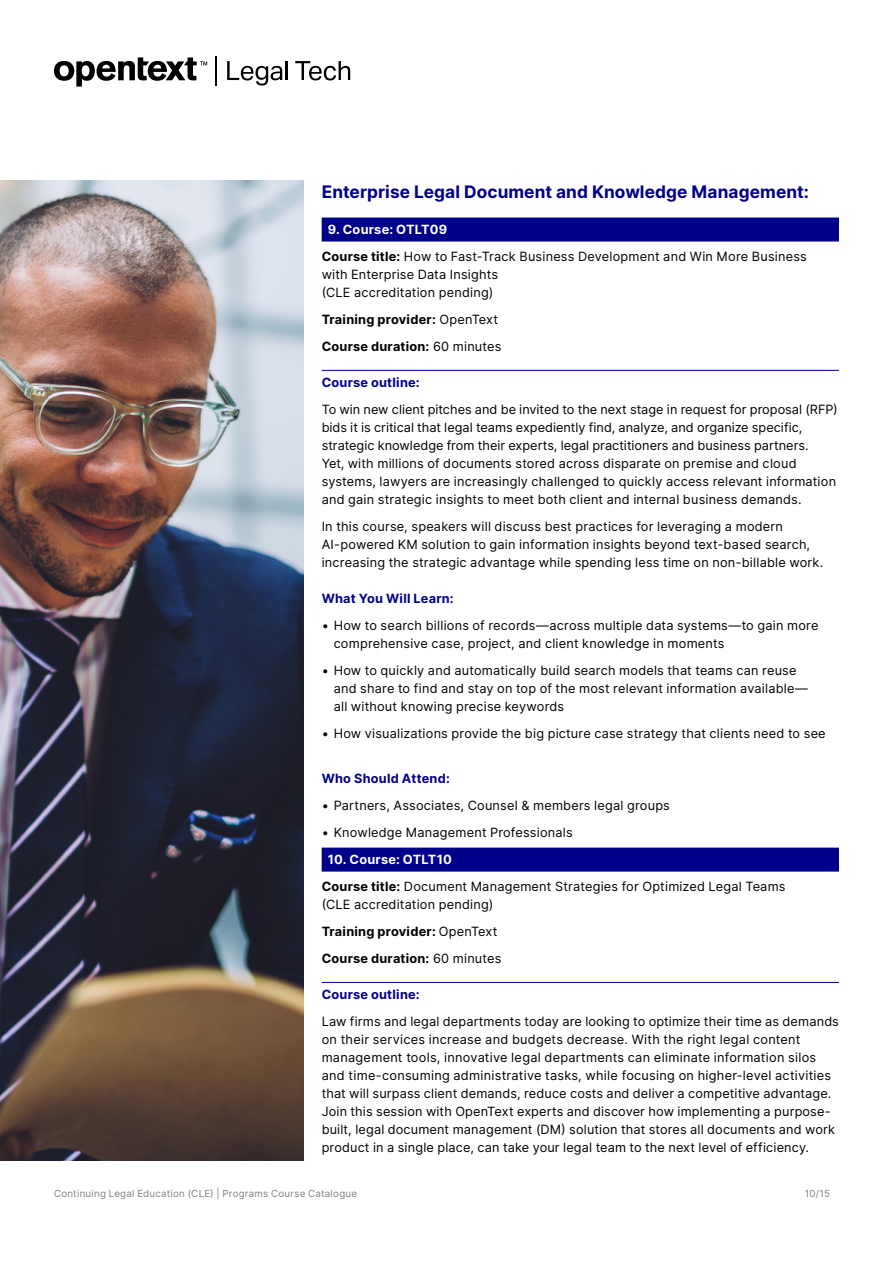
<style>
.page{position:relative;width:893px;height:1263px;background:#fff}
.page>*{position:absolute;margin:0;border:0;box-sizing:border-box;transform-origin:0 0}
.t1{font:700 17.25px "Inter";letter-spacing:.005em;color:#00008b}
.Body{font:12.75px/18px "Inter";letter-spacing:.015em;color:#000}
.Body-2{font:700 12.75px "Inter";letter-spacing:.02em;color:#000}
.H4_Space_before{font:700 12.75px "Inter";letter-spacing:.02em;color:#00008b}
.H4_Course_title{font:700 12.75px "Inter";letter-spacing:.015em;color:#fff}
.H4_Rule_Above_Course{font:700 12.75px "Inter";letter-spacing:.015em;color:#00008b}
.t2{font:9.75px "Inter";letter-spacing:.025em;color:#808080}
.s1{font-weight:700}
.s2{font-weight:400}
</style>
<div class="page">
<svg style="left:227px;top:61px;width:55px;height:24px"></svg>
<hr style="left:285px;top:61px;width:3px;height:19px;background:#000">
<svg style="left:295px;top:61px;width:55px;height:19px"></svg>
<svg style="left:54px;top:57px;width:153px;height:30px"></svg>
<hr style="left:215px;top:56px;width:1px;height:30px;background:#000">
<img style="left:1px;top:180px;width:303px;height:981px">
<div style="left:322px;top:218px;width:517px;height:24px;background:#00008b"></div>
<hr style="left:322px;top:370px;width:517px;height:1px;background:#00008b">
<div style="left:322px;top:848px;width:517px;height:24px;background:#00008b"></div>
<hr style="left:322px;top:982px;width:517px;height:1px;background:#00008b">
<h3 class="t1" style="left:322px;top:179px;width:489px">Enterprise Legal Document and Knowledge Management:</h3>
<p class="H4_Course_title" style="left:328px;top:220px;width:121px">9. Course: OTLT09</p>
<p class="Body" style="left:322px;top:247px;width:487px"><span class="s1">Course title:</span> How to Fast-Track Business Development and Win More Business with Enterprise Data Insights<br>(CLE accreditation pending)</p>
<p class="Body-2" style="left:322px;top:310px;width:178px">Training provider: <span class="s2">OpenText</span></p>
<p class="Body-2" style="left:322px;top:337px;width:181px">Course duration: <span class="s2">60 minutes</span></p>
<p class="H4_Rule_Above_Course" style="left:322px;top:373px;width:99px">Course outline:</p>
<p class="Body" style="left:322px;top:400px;width:517px">To win new client pitches and be invited to the next stage in request for proposal (RFP) bids it is critical that legal teams expediently find, analyze, and organize specific, strategic knowledge from their experts, legal practitioners and business partners.<br>Yet, with millions of documents stored across disparate on premise and cloud systems, lawyers are increasingly challenged to quickly access relevant information and gain strategic insights to meet both client and internal business demands.</p>
<p class="Body" style="left:322px;top:517px;width:503px">In this course, speakers will discuss best practices for leveraging a modern<br>AI-powered KM solution to gain information insights beyond text-based search, increasing the strategic advantage while spending less time on non-billable work.</p>
<h4 class="H4_Space_before" style="left:322px;top:589px;width:134px">What You Will Learn:</h4>
<p class="Body" style="left:334px;top:616px;width:486px;text-indent:-12px">• How to search billions of records—across multiple data systems—to gain more comprehensive case, project, and client knowledge in moments</p>
<p class="Body" style="left:334px;top:661px;width:476px;text-indent:-12px">• How to quickly and automatically build search models that teams can reuse and share to find and stay on top of the most relevant information available— all without knowing precise keywords</p>
<p class="Body" style="left:322px;top:724px;width:506px">• How visualizations provide the big picture case strategy that clients need to see</p>
<p class="H4_Space_before" style="left:322px;top:769px;width:130px">Who Should Attend:</p>
<p class="Body" style="left:322px;top:796px;width:350px">• Partners, Associates, Counsel &amp; members legal groups</p>
<p class="Body" style="left:322px;top:823px;width:253px">• Knowledge Management Professionals</p>
<p class="H4_Course_title" style="left:328px;top:850px;width:126px">10. Course: OTLT10</p>
<p class="Body" style="left:322px;top:877px;width:465px"><span class="s1">Course title:</span> Document Management Strategies for Optimized Legal Teams (CLE accreditation pending)</p>
<p class="Body-2" style="left:322px;top:922px;width:177px">Training provider: <span class="s2">OpenText</span></p>
<p class="Body-2" style="left:322px;top:949px;width:181px">Course duration: <span class="s2">60 minutes</span></p>
<p class="H4_Rule_Above_Course" style="left:322px;top:985px;width:99px">Course outline:</p>
<p class="Body" style="left:322px;top:1012px;width:519px">Law firms and legal departments today are looking to optimize their time as demands on their services increase and budgets decrease. With the right legal content management tools, innovative legal departments can eliminate information silos and time-consuming administrative tasks, while focusing on higher-level activities that will surpass client demands, reduce costs and deliver a competitive advantage.<br>Join this session with OpenText experts and discover how implementing a purpose&shy;built, legal document management (DM) solution that stores all documents and work product in a single place, can take your legal team to the next level of efficiency.</p>
<p class="t2" style="left:54px;top:1186px;width:305px">Continuing Legal Education (CLE) | Programs Course Catalogue</p>
<p class="t2" style="left:805px;top:1186px;width:27px">10/15</p>
</div>
